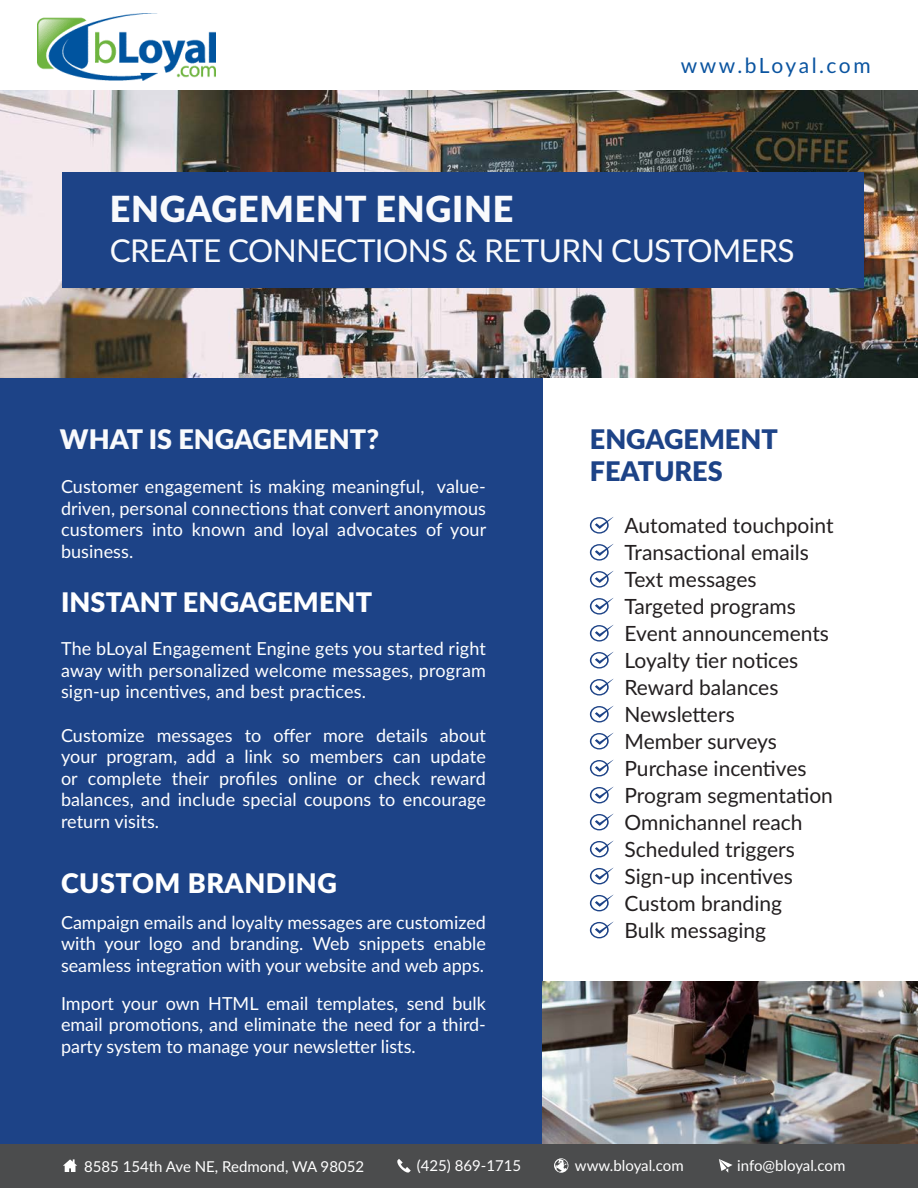
<style>
.page{position:relative;width:918px;height:1188px;background:#fff}
.page>*{position:absolute;margin:0;border:0;box-sizing:border-box;transform-origin:0 0}
.t1{font:900 36px "Lato";letter-spacing:.02em;color:#f9fafc}
.t2{font:31.5px "Lato";letter-spacing:-.02em;color:#f9fafc}
.t3{font:900 27px "Lato";letter-spacing:.005em;color:#fff}
.t4{font:900 27px "Lato";color:#1d4387}
.t5{font:900 27px "Lato";color:#f9fafc}
.t6{font:21px "Lato";color:#231f20}
.t7{font:21px "Lato";letter-spacing:.11em;color:#0a54a0}
.t8{font:18px/21.6px "Lato";color:#fff;text-align:justify}
.t9{font:15px "Lato";color:#fff}
</style>
<div class="page">
<div style="left:0;top:1143px;width:918px;height:45px;background:#4b4c4d"></div>
<img style="left:38px;top:13px;width:177px;height:68px">
<div style="left:0;top:378px;width:542px;height:765px;background:#1d4387"></div>
<svg style="left:63px;top:1159px;width:14px;height:13px"></svg>
<svg style="left:397px;top:1159px;width:14px;height:14px"></svg>
<svg style="left:554px;top:1158px;width:14px;height:15px"></svg>
<svg style="left:719px;top:1159px;width:14px;height:14px"></svg>
<img style="left:0;top:91px;width:918px;height:287px">
<div style="left:63px;top:172px;width:801px;height:116px;background:#1d4387"></div>
<img style="left:542px;top:982px;width:376px;height:161px">
<svg style="left:590px;top:517px;width:24px;height:17px"></svg>
<svg style="left:590px;top:544px;width:24px;height:17px"></svg>
<svg style="left:590px;top:571px;width:24px;height:17px"></svg>
<svg style="left:590px;top:597px;width:24px;height:18px"></svg>
<svg style="left:590px;top:624px;width:24px;height:18px"></svg>
<svg style="left:590px;top:651px;width:24px;height:18px"></svg>
<svg style="left:590px;top:678px;width:24px;height:18px"></svg>
<svg style="left:590px;top:705px;width:24px;height:18px"></svg>
<svg style="left:590px;top:732px;width:24px;height:17px"></svg>
<svg style="left:590px;top:759px;width:24px;height:17px"></svg>
<svg style="left:590px;top:786px;width:24px;height:17px"></svg>
<svg style="left:590px;top:813px;width:24px;height:17px"></svg>
<svg style="left:590px;top:840px;width:24px;height:17px"></svg>
<svg style="left:590px;top:867px;width:24px;height:17px"></svg>
<svg style="left:590px;top:894px;width:24px;height:17px"></svg>
<svg style="left:590px;top:921px;width:24px;height:17px"></svg>
<p class="t7" style="left:681px;top:50px;width:191px">www.bLoyal.com</p>
<p class="t1" style="left:110px;top:182px;width:405px">ENGAGEMENT ENGINE</p>
<p class="t2" style="left:110px;top:228px;width:686px">CREATE CONNECTIONS &amp; RETURN CUSTOMERS</p>
<p class="t5" style="left:60px;top:419px;width:321px">WHAT IS ENGAGEMENT?</p>
<p class="t8" style="left:61px;top:475px;width:427px">Customer engagement is making meaningful, value&shy;driven, personal connections that convert anonymous customers into known and loyal advocates of your business.</p>
<p class="t3" style="left:61px;top:582px;width:313px">INSTANT ENGAGEMENT</p>
<p class="t8" style="left:61px;top:637px;width:426px">The bLoyal Engagement Engine gets you started right away with personalized welcome messages, program sign-up incentives, and best practices.</p>
<p class="t8" style="left:61px;top:723px;width:426px">Customize messages to offer more details about your program, add a link so members can update or complete their profiles online or check reward balances, and include special coupons to encourage return visits.</p>
<p class="t3" style="left:61px;top:863px;width:277px">CUSTOM BRANDING</p>
<p class="t8" style="left:61px;top:911px;width:426px">Campaign emails and loyalty messages are customized with your logo and branding. Web snippets enable seamless integration with your website and web apps.</p>
<p class="t8" style="left:61px;top:992px;width:426px">Import your own HTML email templates, send bulk email promotions, and eliminate the need for a third&shy;party system to manage your newsletter lists.</p>
<p class="t4" style="left:590px;top:419px;width:189px">ENGAGEMENT</p>
<p class="t4" style="left:590px;top:451px;width:134px">FEATURES</p>
<p class="t6" style="left:625px;top:510px;width:211px">Automated touchpoint</p>
<p class="t6" style="left:625px;top:537px;width:186px">Transactional emails</p>
<p class="t6" style="left:625px;top:564px;width:134px">Text messages</p>
<p class="t6" style="left:625px;top:591px;width:173px">Targeted programs</p>
<p class="t6" style="left:625px;top:618px;width:206px">Event announcements</p>
<p class="t6" style="left:625px;top:645px;width:175px">Loyalty tier notices</p>
<p class="t6" style="left:625px;top:672px;width:155px">Reward balances</p>
<p class="t6" style="left:625px;top:699px;width:112px">Newsletters</p>
<p class="t6" style="left:625px;top:726px;width:154px">Member surveys</p>
<p class="t6" style="left:625px;top:753px;width:184px">Purchase incentives</p>
<p class="t6" style="left:625px;top:780px;width:210px">Program segmentation</p>
<p class="t6" style="left:625px;top:807px;width:180px">Omnichannel reach</p>
<p class="t6" style="left:625px;top:834px;width:172px">Scheduled triggers</p>
<p class="t6" style="left:625px;top:861px;width:170px">Sign-up incentives</p>
<p class="t6" style="left:625px;top:888px;width:159px">Custom branding</p>
<p class="t6" style="left:625px;top:915px;width:143px">Bulk messaging</p>
<p class="t9" style="left:84px;top:1155px;width:281px">8585 154th Ave NE, Redmond, WA 98052</p>
<p class="t9" style="left:417px;top:1154px;width:106px">(425) 869-1715</p>
<p class="t9" style="left:575px;top:1154px;width:110px">www.bloyal.com</p>
<p class="t9" style="left:737px;top:1154px;width:110px">info@bloyal.com</p>
</div>
